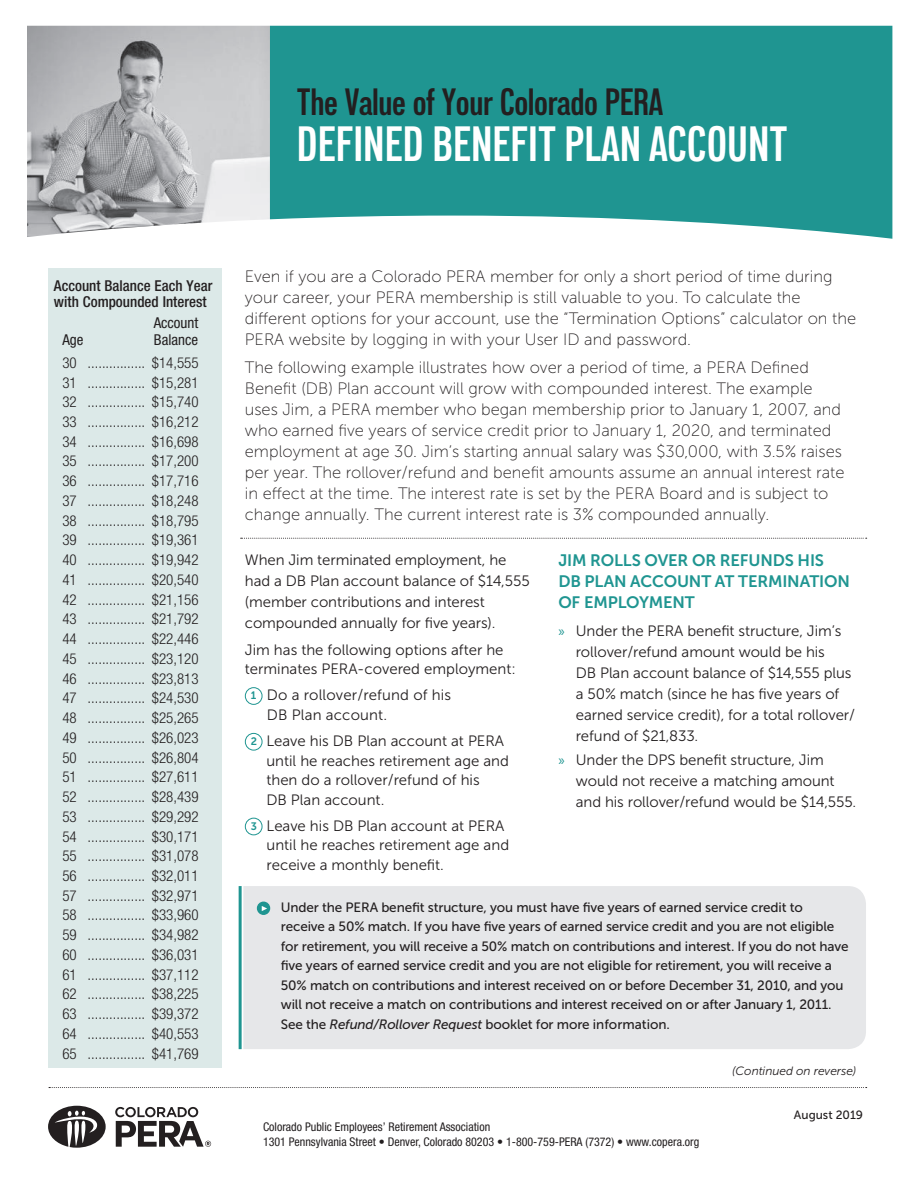
<style>
.page{position:relative;width:918px;height:1188px;background:#fff}
.page>*{position:absolute;margin:0;border:0;box-sizing:border-box;transform-origin:0 0}
.t1{font:600 condensed 49.5px "Lorimer No 2";color:#fff}
.t2{font:600 condensed 37.95px "Lorimer No 2";letter-spacing:-.01em;color:#231f20}
.Opening_Paragraph{font:16.5px/21px "Museo Sans 100";color:#231f20}
.Subhead{font:16.5px/21px "Museo Sans 700";letter-spacing:-.01em;color:#1f9591}
.t3{font:300 condensed 15px "Helvetica Neue LT Std";color:#231f20}
.Body_Copy{font:15px/21px "Museo Sans 300";letter-spacing:-.005em;color:#231f20}
.t4{font:500 condensed 15px/16.5px "Helvetica Neue LT Std";color:#231f20}
.t5{font:condensed 15px "Helvetica Neue LT Std";color:#231f20}
.Subhead-2{font:13.5px/19.5px "Museo Sans 500";letter-spacing:-.01em;color:#231f20}
.t6{font:condensed 12px "Helvetica Neue LT Std";color:#231f20}
.t7{font:italic 12px "Museo Sans 300";letter-spacing:-.005em;color:#231f20}
.t8{font:12px "Museo Sans 500";color:#231f20}
.t9{font:10.8px "Museo Sans 700";color:#1f9591}
.s1{font-family:"Myriad Pro";color:#1f9591}
.s2{font-style:italic}
</style>
<div class="page">
<img style="left:27px;top:26px;width:243px;height:211px">
<svg style="left:270px;top:26px;width:622px;height:213px;background:#319d9a"></svg>
<div style="left:245px;top:687px;width:18px;height:18px;border:1px solid #1f9591;border-radius:50%"></div>
<div style="left:245px;top:733px;width:18px;height:18px;border:1px solid #1f9591;border-radius:50%"></div>
<div style="left:245px;top:818px;width:18px;height:17px;border:1px solid #1f9591;border-radius:50%"></div>
<svg style="left:241px;top:538px;width:626px;height:1px"></svg>
<div style="left:48px;top:268px;width:173px;height:800px;background:#dce9e8"></div>
<svg style="left:49px;top:1087px;width:818px;height:1px"></svg>
<svg style="left:48px;top:1106px;width:58px;height:42px"></svg>
<svg style="left:115px;top:1107px;width:96px;height:40px"></svg>
<div style="left:243px;top:886px;width:623px;height:163px;background:#e6e7e9"></div>
<div style="left:258px;top:902px;width:12px;height:12px;background:#1f9591;border-radius:50%"></div>
<div style="left:257px;top:902px;width:13px;height:13px;border:1px solid #1f9591;border-radius:50%"></div>
<svg style="left:262px;top:906px;width:5px;height:5px"></svg>
<hr style="left:239px;top:886px;width:3px;height:163px;background:#1f9591">
<h2 class="t2" style="left:297px;top:81px;width:368px">The Value of Your Colorado PERA</h2>
<h1 class="t1" style="left:297px;top:117px;width:492px">DEFINED BENEFIT PLAN ACCOUNT</h1>
<p class="t4" style="left:54px;top:277px;width:160px">Account Balance Each Year with Compounded Interest</p>
<p class="t5" style="left:154px;top:314px;width:46px">Account</p>
<p class="t5" style="left:62px;top:331px;width:23px">Age</p>
<p class="t5" style="left:154px;top:331px;width:46px">Balance</p>
<p class="t3" style="left:62px;top:354px;width:138px">30 ................ $14,555</p>
<p class="t3" style="left:62px;top:374px;width:138px">31 ................ $15,281</p>
<p class="t3" style="left:62px;top:393px;width:138px">32 ................ $15,740</p>
<p class="t3" style="left:62px;top:413px;width:138px">33 ................ $16,212</p>
<p class="t3" style="left:62px;top:433px;width:138px">34 ................ $16,698</p>
<p class="t3" style="left:62px;top:453px;width:138px">35 ................ $17,200</p>
<p class="t3" style="left:62px;top:472px;width:138px">36 ................ $17,716</p>
<p class="t3" style="left:62px;top:492px;width:138px">37 ................ $18,248</p>
<p class="t3" style="left:62px;top:512px;width:138px">38 ................ $18,795</p>
<p class="t3" style="left:62px;top:532px;width:138px">39 ................ $19,361</p>
<p class="t3" style="left:62px;top:551px;width:138px">40 ................ $19,942</p>
<p class="t3" style="left:62px;top:571px;width:138px">41 ................ $20,540</p>
<p class="t3" style="left:62px;top:591px;width:138px">42 ................ $21,156</p>
<p class="t3" style="left:62px;top:610px;width:138px">43 ................ $21,792</p>
<p class="t3" style="left:62px;top:630px;width:138px">44 ................ $22,446</p>
<p class="t3" style="left:62px;top:650px;width:138px">45 ................ $23,120</p>
<p class="t3" style="left:62px;top:670px;width:138px">46 ................ $23,813</p>
<p class="t3" style="left:62px;top:689px;width:138px">47 ................ $24,530</p>
<p class="t3" style="left:62px;top:709px;width:138px">48 ................ $25,265</p>
<p class="t3" style="left:62px;top:729px;width:138px">49 ................ $26,023</p>
<p class="t3" style="left:62px;top:749px;width:138px">50 ................ $26,804</p>
<p class="t3" style="left:62px;top:768px;width:138px">51 ................ $27,611</p>
<p class="t3" style="left:62px;top:788px;width:138px">52 ................ $28,439</p>
<p class="t3" style="left:62px;top:808px;width:138px">53 ................ $29,292</p>
<p class="t3" style="left:62px;top:828px;width:138px">54 ................ $30,171</p>
<p class="t3" style="left:62px;top:847px;width:138px">55 ................ $31,078</p>
<p class="t3" style="left:62px;top:867px;width:138px">56 ................ $32,011</p>
<p class="t3" style="left:62px;top:887px;width:138px">57 ................ $32,971</p>
<p class="t3" style="left:62px;top:907px;width:138px">58 ................ $33,960</p>
<p class="t3" style="left:62px;top:926px;width:138px">59 ................ $34,982</p>
<p class="t3" style="left:62px;top:946px;width:138px">60 ................ $36,031</p>
<p class="t3" style="left:62px;top:966px;width:138px">61 ................ $37,112</p>
<p class="t3" style="left:62px;top:986px;width:138px">62 ................ $38,225</p>
<p class="t3" style="left:62px;top:1005px;width:138px">63 ................ $39,372</p>
<p class="t3" style="left:62px;top:1025px;width:138px">64 ................ $40,553</p>
<p class="t3" style="left:62px;top:1045px;width:138px">65 ................ $41,769</p>
<p class="Opening_Paragraph" style="left:245px;top:266px;width:613px">Even if you are a Colorado PERA member for only a short period of time during your career, your PERA membership is still valuable to you. To calculate the different options for your account, use the “Termination Options” calculator on the PERA website by logging in with your User ID and password.</p>
<p class="Opening_Paragraph" style="left:245px;top:357px;width:601px">The following example illustrates how over a period of time, a PERA Defined Benefit (DB) Plan account will grow with compounded interest. The example uses Jim, a PERA member who began membership prior to January 1, 2007, and who earned five years of service credit prior to January 1, 2020, and terminated employment at age 30. Jim’s starting annual salary was $30,000, with 3.5% raises per year. The rollover/refund and benefit amounts assume an annual interest rate in effect at the time. The interest rate is set by the PERA Board and is subject to change annually. The current interest rate is 3% compounded annually.</p>
<p class="Body_Copy" style="left:245px;top:550px;width:286px">When Jim terminated employment, he had a DB Plan account balance of $14,555 (member contributions and interest compounded annually for five years).</p>
<p class="Body_Copy" style="left:245px;top:640px;width:273px;line-height:19.5px">Jim has the following options after he terminates PERA-covered employment:</p>
<p class="t9" style="left:251px;top:690px;width:7px">1</p>
<p class="Body_Copy" style="left:267px;top:686px;width:186px;line-height:19.5px">Do a rollover/refund of his<br>DB Plan account.</p>
<p class="t9" style="left:251px;top:735px;width:8px">2</p>
<p class="Body_Copy" style="left:266px;top:731px;width:244px;line-height:19.5px">Leave his DB Plan account at PERA until he reaches retirement age and then do a rollover/refund of his<br>DB Plan account.</p>
<p class="t9" style="left:251px;top:820px;width:8px">3</p>
<p class="Body_Copy" style="left:267px;top:816px;width:244px;line-height:19.5px">Leave his DB Plan account at PERA until he reaches retirement age and receive a monthly benefit.</p>
<p class="Subhead" style="left:558px;top:550px;width:293px">JIM ROLLS OVER OR REFUNDS HIS<br>DB PLAN ACCOUNT AT TERMINATION<br>OF EMPLOYMENT</p>
<p class="Body_Copy" style="left:576px;top:621px;width:281px;text-indent:-17px"><span class="s1">»</span> Under the PERA benefit structure, Jim’s rollover/refund amount would be his<br>DB Plan account balance of $14,555 plus a 50% match (since he has five years of earned service credit), for a total rollover/ refund of $21,833.</p>
<p class="Body_Copy" style="left:576px;top:749px;width:282px;text-indent:-17px"><span class="s1">»</span> Under the DPS benefit structure, Jim would not receive a matching amount and his rollover/refund would be $14,555.</p>
<p class="Subhead-2" style="left:281px;top:898px;width:569px">Under the PERA benefit structure, you must have five years of earned service credit to receive a 50% match. If you have five years of earned service credit and you are not eligible for retirement, you will receive a 50% match on contributions and interest. If you do not have five years of earned service credit and you are not eligible for retirement, you will receive a 50% match on contributions and interest received on or before December 31, 2010, and you will not receive a match on contributions and interest received on or after January 1, 2011.<br>See the <span class="s2">Refund/Rollover Request</span> booklet for more information.</p>
<p class="t6" style="left:263px;top:1120px;width:229px">Colorado Public Employees’ Retirement Association</p>
<p class="t6" style="left:263px;top:1135px;width:438px">1301 Pennsylvania Street • Denver, Colorado 80203 • 1-800-759-PERA (7372) • www.copera.org</p>
<p class="t7" style="left:732px;top:1064px;width:126px">(Continued on reverse)</p>
<p class="t8" style="left:794px;top:1109px;width:71px">August 2019</p>
</div>
